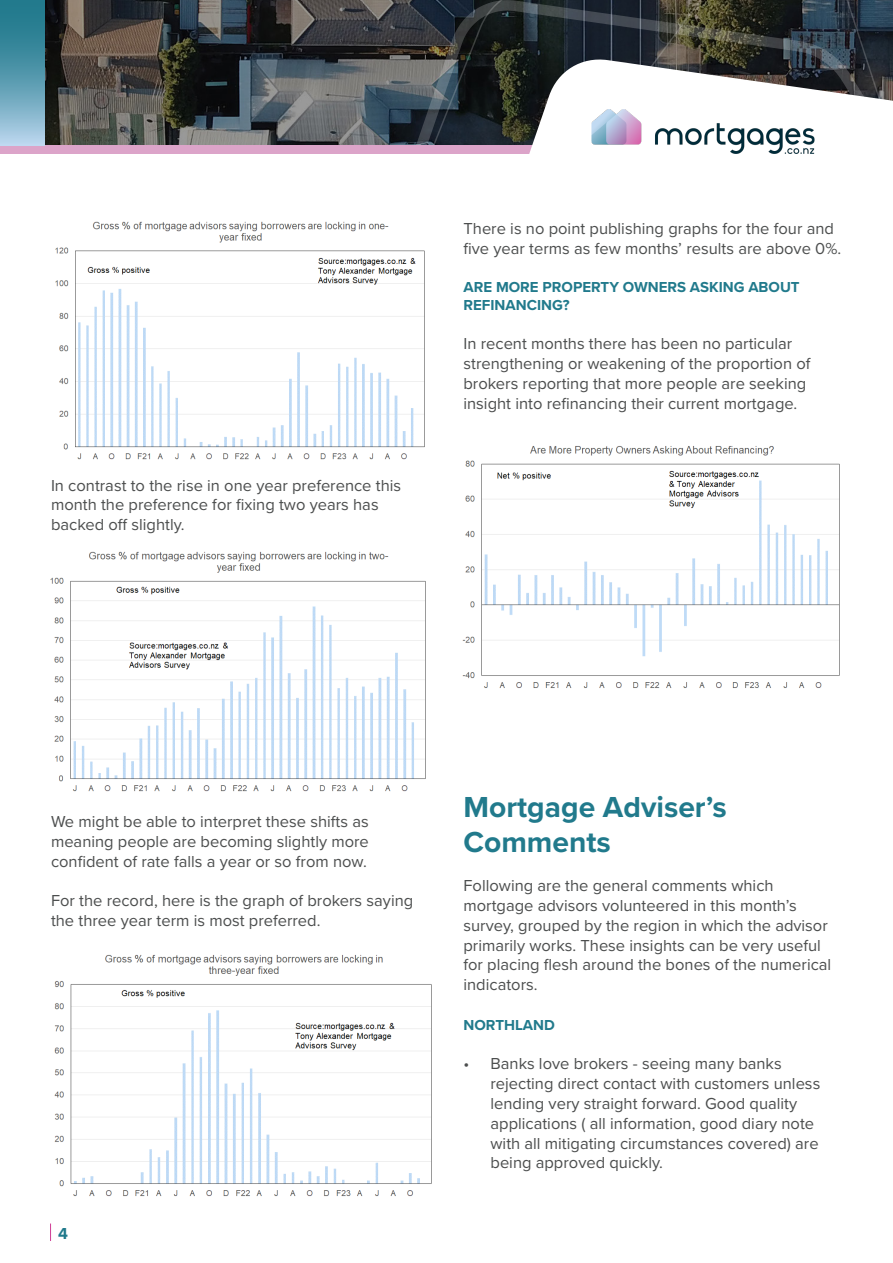
<style>
.page{position:relative;width:893px;height:1263px;background:#fff}
.page>*{position:absolute;margin:0;border:0;box-sizing:border-box;transform-origin:0 0}
.Copy{font:700 30px/34.2px "Proxima Nova";color:#217a8c}
.Copy-2{font:16.5px/19.8px "Proxima Nova";color:#4c4e4e}
.t1{font:700 16.5px "Proxima Nova";color:#217a8c}
.Copy-3{font:700 15px/18px "Proxima Nova";color:#217a8c}
</style>
<div class="page">
<svg style="left:50px;top:1223px;width:1px;height:18px"></svg>
<img style="left:45px;top:0;width:300px;height:146px">
<svg style="left:345px;top:0;width:132px;height:146px"></svg>
<div style="left:0;top:146px;width:893px;height:8px;background:#dca4c9"></div>
<svg style="left:0;top:0;width:45px;height:146px"></svg>
<svg style="left:477px;top:0;width:416px;height:56px"></svg>
<svg style="left:450px;top:56px;width:443px;height:98px"></svg>
<img style="left:587px;top:99px;width:232px;height:55px">
<img style="left:50px;top:551px;width:376px;height:241px">
<img style="left:54px;top:954px;width:378px;height:242px">
<img style="left:462px;top:446px;width:378px;height:242px">
<img style="left:55px;top:221px;width:370px;height:239px">
<p class="Copy-2" style="left:51px;top:474px;width:352px">In contrast to the rise in one year preference this month the preference for fixing two years has backed off slightly.</p>
<p class="Copy-2" style="left:463px;top:218px;width:379px">There is no point publishing graphs for the four and five year terms as few months’ results are above 0%.</p>
<p class="Copy-3" style="left:463px;top:277px;width:338px">ARE MORE PROPERTY OWNERS ASKING ABOUT<br>REFINANCING?</p>
<p class="Copy-2" style="left:463px;top:333px;width:348px">In recent months there has been no particular strengthening or weakening of the proportion of brokers reporting that more people are seeking insight into refinancing their current mortgage.</p>
<p class="Copy-2" style="left:51px;top:811px;width:319px;text-align:justify">We might be able to interpret these shifts as meaning people are becoming slightly more confident of rate falls a year or so from now.</p>
<p class="Copy-2" style="left:51px;top:890px;width:364px">For the record, here is the graph of brokers saying the three year term is most preferred.</p>
<p class="t1" style="left:58px;top:1221px;width:11px">4</p>
<p class="Copy" style="left:463px;top:790px;width:265px">Mortgage Adviser’s<br>Comments</p>
<p class="Copy-2" style="left:463px;top:875px;width:369px">Following are the general comments which mortgage advisors volunteered in this month’s survey, grouped by the region in which the advisor primarily works. These insights can be very useful for placing flesh around the bones of the numerical indicators.</p>
<p class="Copy-3" style="left:463px;top:1015px;width:93px">NORTHLAND</p>
<p class="Copy-2" style="left:490px;top:1053px;width:331px;text-indent:-27px">• Banks love brokers - seeing many banks rejecting direct contact with customers unless lending very straight forward. Good quality applications ( all information, good diary note with all mitigating circumstances covered) are being approved quickly.</p>
</div>
